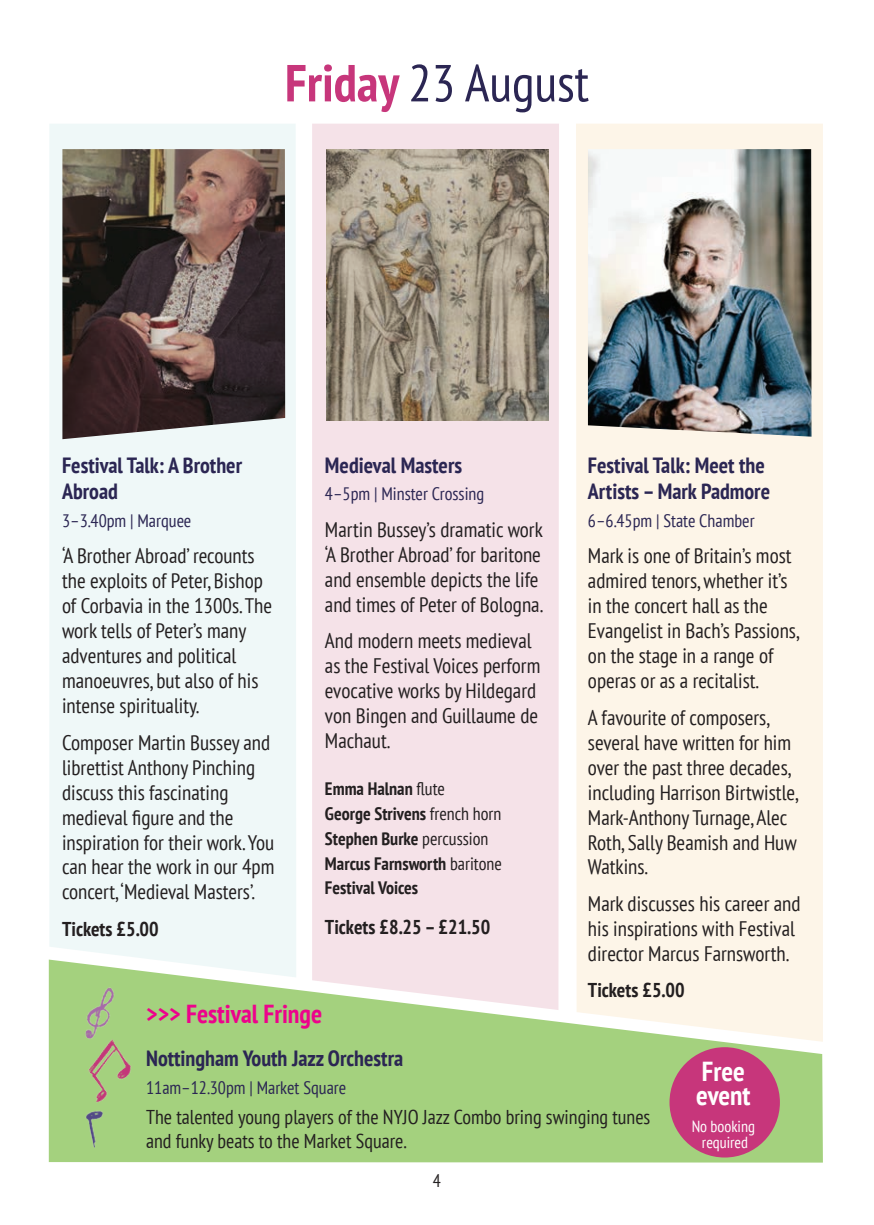
<style>
.page{position:relative;width:874px;height:1225px;background:#fff}
.page>*{position:absolute;margin:0;border:0;box-sizing:border-box;transform-origin:0 0}
.t1{font:condensed 52px "PT Sans";color:#2b2653}
.t2{font:700 condensed 27.4px/24.4px "PT Sans";color:#fff}
.t3{font:700 condensed 26px "PT Sans";color:#ed028c}
.t4{font:700 condensed 22px/26.4px "PT Sans";color:#2b2653}
.t5{font:condensed 21px/25px "PT Sans";color:#231f20}
.t6{font:condensed 20px/24px "PT Sans";color:#231f20}
.t7{font:700 condensed 20px "PT Sans";color:#231f20}
.t8{font:700 condensed 18px/24.8px "PT Sans";color:#231f20}
.t9{font:condensed 18px "PT Sans";color:#2b2653}
.t10{font:condensed 18px "PT Sans";color:#231f20}
.t11{font:condensed 16px/16px "PT Sans";color:#fff;text-align:center}
.s1{font-weight:700;color:#c7367b}
.s2{font-weight:400}
</style>
<div class="page">
<div style="left:576px;top:124px;width:246px;height:835px;background:#fdf5e8"></div>
<div style="left:312px;top:124px;width:246px;height:835px;background:#f5e2e8"></div>
<div style="left:49px;top:124px;width:247px;height:835px;background:#eff8f8"></div>
<svg style="left:49px;top:959px;width:773px;height:203px;background:#bdda9e"></svg>
<img style="left:62px;top:149px;width:223px;height:290px">
<img style="left:587px;top:149px;width:224px;height:288px">
<img style="left:326px;top:149px;width:222px;height:272px">
<img style="left:68px;top:979px;width:63px;height:30px">
<div style="left:48px;top:1134px;width:107px;height:28px;background:#a4d17e"></div>
<img style="left:48px;top:1009px;width:126px;height:125px">
<div style="left:669px;top:1047px;width:110px;height:110px;background:#c7367b;border-radius:50%"></div>
<h1 class="t1" style="left:285px;top:50px;width:305px"><span class="s1">Friday</span> 23 August</h1>
<p class="t4" style="left:62px;top:451px;width:181px">Festival Talk: A Brother<br>Abroad</p>
<p class="t9" style="left:62px;top:509px;width:131px">3–3.40pm | Marquee</p>
<p class="t5" style="left:62px;top:543px;width:211px">‘A Brother Abroad’ recounts the exploits of Peter, Bishop of Corbavia in the 1300s. The work tells of Peter’s many adventures and political manoeuvres, but also of his intense spirituality.</p>
<p class="t5" style="left:62px;top:729px;width:214px">Composer Martin Bussey and librettist Anthony Pinching discuss this fascinating medieval figure and the inspiration for their work. You can hear the work in our 4pm concert, ‘Medieval Masters’.</p>
<p class="t7" style="left:62px;top:915px;width:98px">Tickets £5.00</p>
<p class="t4" style="left:325px;top:451px;width:139px">Medieval Masters</p>
<p class="t9" style="left:325px;top:482px;width:161px">4–5pm | Minster Crossing</p>
<p class="t5" style="left:325px;top:516px;width:219px">Martin Bussey’s dramatic work ‘A Brother Abroad’ for baritone and ensemble depicts the life and times of Peter of Bologna.</p>
<p class="t5" style="left:325px;top:628px;width:217px">And modern meets medieval as the Festival Voices perform evocative works by Hildegard von Bingen and Guillaume de<br>Machaut.</p>
<p class="t8" style="left:325px;top:776px;width:178px">Emma Halnan <span class="s2">flute<br></span>George Strivens <span class="s2">french horn<br></span>Stephen Burke <span class="s2">percussion<br></span>Marcus Farnsworth <span class="s2">baritone<br></span>Festival Voices</p>
<p class="t7" style="left:325px;top:913px;width:167px">Tickets £8.25 – £21.50</p>
<p class="t4" style="left:587px;top:451px;width:184px">Festival Talk: Meet the<br>Artists – Mark Padmore</p>
<p class="t9" style="left:587px;top:509px;width:168px">6–6.45pm | State Chamber</p>
<p class="t5" style="left:587px;top:543px;width:213px">Mark is one of Britain’s most admired tenors, whether it’s in the concert hall as the<br>Evangelist in Bach’s Passions, on the stage in a range of operas or as a recitalist.</p>
<p class="t5" style="left:587px;top:704px;width:212px">A favourite of composers, several have written for him over the past three decades, including Harrison Birtwistle,<br>Mark-Anthony Turnage, Alec<br>Roth, Sally Beamish and Huw<br>Watkins.</p>
<p class="t5" style="left:587px;top:890px;width:214px">Mark discusses his career and his inspirations with Festival director Marcus Farnsworth.</p>
<p class="t7" style="left:587px;top:977px;width:98px">Tickets £5.00</p>
<p class="t3" style="left:146px;top:996px;width:177px">&gt;&gt;&gt; Festival Fringe</p>
<p class="t4" style="left:146px;top:1045px;width:258px">Nottingham Youth Jazz Orchestra</p>
<p class="t9" style="left:146px;top:1076px;width:201px">11am–12.30pm | Market Square</p>
<p class="t6" style="left:146px;top:1104px;width:505px">The talented young players of the NYJO Jazz Combo bring swinging tunes and funky beats to the Market Square.</p>
<p class="t10" style="left:432px;top:1169px;width:10px">4</p>
<h2 class="t2" style="left:695px;top:1058px;width:56px">Free event</h2>
<p class="t11" style="left:691px;top:1118px;width:65px">No booking required</p>
</div>
